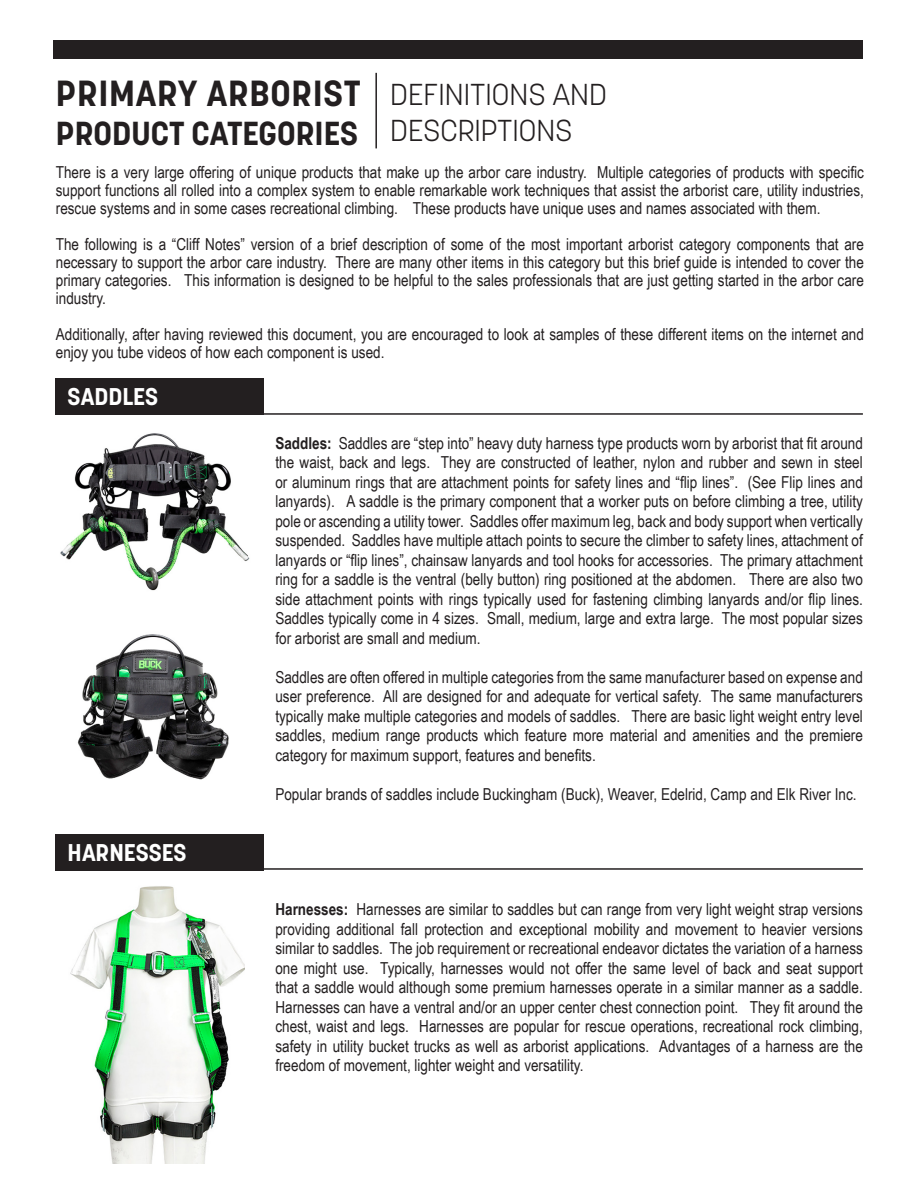
<style>
.page{position:relative;width:918px;height:1188px;background:#fff}
.page>*{position:absolute;margin:0;border:0;box-sizing:border-box;transform-origin:0 0}
.t1{font:700 36px "Korolev";letter-spacing:.02em;color:#231f20}
.t2{font:700 33px "Korolev";color:#231f20}
.t3{font:300 30px "Korolev";color:#231f20}
.t4{font:700 24px "Korolev";color:#fff}
.t5{font:16.5px/19.5px "Arial Narrow";color:#231f20;text-align:justify}
.s1{font-weight:700}
</style>
<div class="page">
<div style="left:53px;top:40px;width:810px;height:19px;background:#231f20"></div>
<div style="left:56px;top:378px;width:208px;height:37px;background:#231f20"></div>
<img style="left:60px;top:433px;width:190px;height:158px">
<img style="left:77px;top:634px;width:152px;height:146px">
<div style="left:56px;top:834px;width:208px;height:36px;background:#231f20"></div>
<img style="left:70px;top:886px;width:175px;height:277px">
<hr style="left:257px;top:868px;width:606px;height:2px;background:#231f20">
<hr style="left:257px;top:413px;width:606px;height:2px;background:#231f20">
<hr style="left:375px;top:73px;width:2px;height:75px;background:#231f20">
<p class="t1" style="left:56px;top:70px;width:306px">PRIMARY ARBORIST</p>
<p class="t2" style="left:56px;top:113px;width:304px">PRODUCT CATEGORIES</p>
<p class="t3" style="left:390px;top:75px;width:218px">DEFINITIONS AND</p>
<p class="t3" style="left:390px;top:111px;width:184px">DESCRIPTIONS</p>
<p class="t5" style="left:56px;top:162px;width:810px;line-height:18px">There is a very large offering of unique products that make up the arbor care industry. Multiple categories of products with specific support functions all rolled into a complex system to enable remarkable work techniques that assist the arborist care, utility industries, rescue systems and in some cases recreational climbing. These products have unique uses and names associated with them.</p>
<p class="t5" style="left:56px;top:234px;width:810px;line-height:18px">The following is a “Cliff Notes” version of a brief description of some of the most important arborist category components that are necessary to support the arbor care industry. There are many other items in this category but this brief guide is intended to cover the primary categories. This information is designed to be helpful to the sales professionals that are just getting started in the arbor care industry.</p>
<p class="t5" style="left:56px;top:324px;width:810px;line-height:18px">Additionally, after having reviewed this document, you are encouraged to look at samples of these different items on the internet and enjoy you tube videos of how each component is used.</p>
<p class="t4" style="left:68px;top:382px;width:92px">SADDLES</p>
<p class="t4" style="left:68px;top:838px;width:121px">HARNESSES</p>
<p class="t5" style="left:275px;top:432px;width:589px"><span class="s1">Saddles:</span> Saddles are “step into” heavy duty harness type products worn by arborist that fit around the waist, back and legs. They are constructed of leather, nylon and rubber and sewn in steel or aluminum rings that are attachment points for safety lines and “flip lines”. (See Flip lines and lanyards). A saddle is the primary component that a worker puts on before climbing a tree, utility pole or ascending a utility tower. Saddles offer maximum leg, back and body support when vertically suspended. Saddles have multiple attach points to secure the climber to safety lines, attachment of lanyards or “flip lines”, chainsaw lanyards and tool hooks for accessories. The primary attachment ring for a saddle is the ventral (belly button) ring positioned at the abdomen. There are also two side attachment points with rings typically used for fastening climbing lanyards and/or flip lines.<br>Saddles typically come in 4 sizes. Small, medium, large and extra large. The most popular sizes for arborist are small and medium.</p>
<p class="t5" style="left:275px;top:666px;width:589px">Saddles are often offered in multiple categories from the same manufacturer based on expense and user preference. All are designed for and adequate for vertical safety. The same manufacturers typically make multiple categories and models of saddles. There are basic light weight entry level saddles, medium range products which feature more material and amenities and the premiere category for maximum support, features and benefits.</p>
<p class="t5" style="left:275px;top:783px;width:583px">Popular brands of saddles include Buckingham (Buck), Weaver, Edelrid, Camp and Elk River Inc.</p>
<p class="t5" style="left:275px;top:899px;width:589px"><span class="s1">Harnesses:</span> Harnesses are similar to saddles but can range from very light weight strap versions providing additional fall protection and exceptional mobility and movement to heavier versions similar to saddles. The job requirement or recreational endeavor dictates the variation of a harness one might use. Typically, harnesses would not offer the same level of back and seat support that a saddle would although some premium harnesses operate in a similar manner as a saddle.<br>Harnesses can have a ventral and/or an upper center chest connection point. They fit around the chest, waist and legs. Harnesses are popular for rescue operations, recreational rock climbing, safety in utility bucket trucks as well as arborist applications. Advantages of a harness are the freedom of movement, lighter weight and versatility.</p>
</div>
